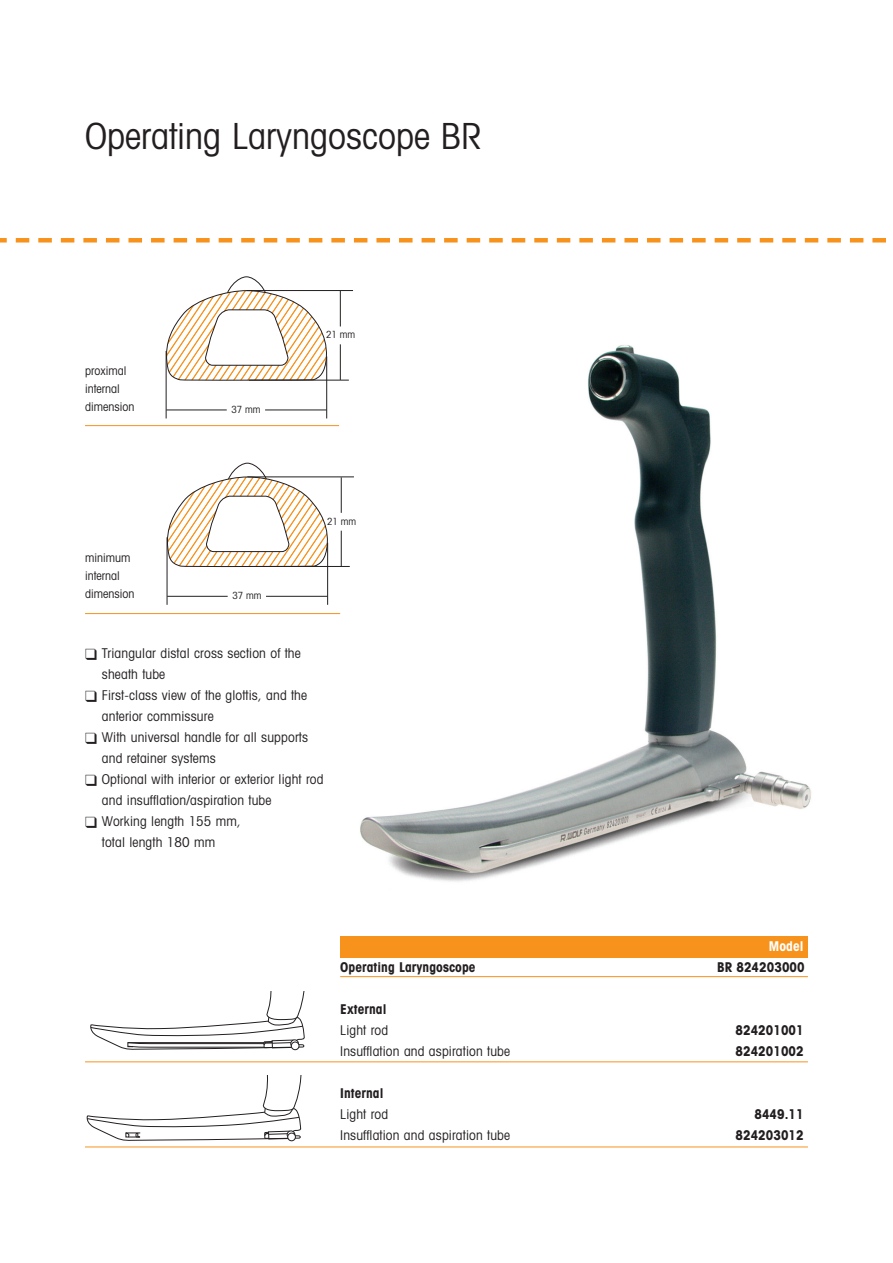
<style>
.page{position:relative;width:893px;height:1263px;background:#fff}
.page>*{position:absolute;margin:0;border:0;box-sizing:border-box;transform-origin:0 0}
.t1{font:condensed 36px "Avant Garde";color:#231f20}
.t2{font:condensed 13.5px/21px "Avant Garde";letter-spacing:.01em;color:#231f20}
.t3{font:700 condensed 13.5px "Avant Garde";letter-spacing:.005em;color:#231f20}
.t4{font:700 condensed 13.5px "Avant Garde";letter-spacing:.005em;color:#fff}
.t5{font:condensed 12px/18px "Avant Garde";color:#231f20}
.t6{font:condensed 9.9px "Avant Garde";color:#231f20}
</style>
<div class="page">
<svg style="left:0;top:238px;width:886px;height:4px"></svg>
<div style="left:340px;top:936px;width:468px;height:21px;background:#f7931d"></div>
<hr style="left:340px;top:976px;width:468px;height:1px;background:#f7931d">
<hr style="left:85px;top:1061px;width:723px;height:1px;background:#f7931d">
<hr style="left:85px;top:1146px;width:723px;height:1px;background:#f7931d">
<hr style="left:85px;top:425px;width:254px;height:1px;background:#f7931d">
<hr style="left:85px;top:613px;width:255px;height:1px;background:#f7931d">
<img style="left:352px;top:345px;width:459px;height:537px">
<svg style="left:165px;top:276px;width:164px;height:104px"></svg>
<hr style="left:166px;top:351px;width:1px;height:67px;background:#231f20">
<hr style="left:326px;top:356px;width:1px;height:62px;background:#231f20">
<hr style="left:166px;top:410px;width:61px;height:1px;background:#231f20">
<hr style="left:265px;top:410px;width:61px;height:1px;background:#231f20">
<hr style="left:249px;top:380px;width:100px;height:1px;background:#231f20">
<hr style="left:246px;top:290px;width:107px;height:1px;background:#231f20">
<hr style="left:340px;top:291px;width:1px;height:35px;background:#231f20">
<hr style="left:340px;top:344px;width:1px;height:36px;background:#231f20">
<svg style="left:166px;top:462px;width:164px;height:105px"></svg>
<hr style="left:167px;top:537px;width:1px;height:68px;background:#231f20">
<hr style="left:327px;top:543px;width:1px;height:62px;background:#231f20">
<hr style="left:167px;top:596px;width:61px;height:1px;background:#231f20">
<hr style="left:266px;top:596px;width:61px;height:1px;background:#231f20">
<hr style="left:250px;top:566px;width:100px;height:1px;background:#231f20">
<hr style="left:247px;top:477px;width:107px;height:1px;background:#231f20">
<hr style="left:341px;top:477px;width:1px;height:36px;background:#231f20">
<hr style="left:341px;top:531px;width:1px;height:35px;background:#231f20">
<svg style="left:90px;top:991px;width:215px;height:59px"></svg>
<svg style="left:87px;top:1076px;width:215px;height:65px"></svg>
<h1 class="t1" style="left:85px;top:123px;width:397px">Operating Laryngoscope BR</h1>
<p class="t5" style="left:85px;top:363px;width:51px">proximal internal dimension</p>
<p class="t5" style="left:85px;top:549px;width:51px">minimum internal dimension</p>
<p class="t6" style="left:231px;top:406px;width:31px">37 mm</p>
<p class="t6" style="left:232px;top:592px;width:31px">37 mm</p>
<p class="t6" style="left:326px;top:331px;width:31px">21 mm</p>
<p class="t6" style="left:327px;top:517px;width:31px">21 mm</p>
<p class="t2" style="left:102px;top:644px;width:200px;text-indent:-17px">❑ Triangular distal cross section of the sheath tube</p>
<p class="t2" style="left:102px;top:686px;width:207px;text-indent:-17px">❑ First-class view of the glottis, and the anterior commissure</p>
<p class="t2" style="left:102px;top:728px;width:208px;text-indent:-17px">❑ With universal handle for all supports and retainer systems</p>
<p class="t2" style="left:102px;top:770px;width:223px;text-indent:-17px">❑ Optional with interior or exterior light rod and insufflation/aspiration tube</p>
<p class="t2" style="left:102px;top:812px;width:141px;text-indent:-17px">❑ Working length 155 mm, total length 180 mm</p>
<p class="t4" style="left:769px;top:941px;width:36px">Model</p>
<p class="t3" style="left:340px;top:962px;width:137px">Operating Laryngoscope</p>
<p class="t3" style="left:717px;top:962px;width:89px">BR 824203000</p>
<p class="t3" style="left:340px;top:1004px;width:48px">External</p>
<p class="t2" style="left:340px;top:1021px;width:50px">Light rod</p>
<p class="t3" style="left:735px;top:1025px;width:70px">824201001</p>
<p class="t2" style="left:340px;top:1042px;width:171px">Insufflation and aspiration tube</p>
<p class="t3" style="left:735px;top:1046px;width:70px">824201002</p>
<p class="t3" style="left:340px;top:1088px;width:45px">Internal</p>
<p class="t2" style="left:340px;top:1105px;width:50px">Light rod</p>
<p class="t3" style="left:754px;top:1109px;width:51px">8449.11</p>
<p class="t2" style="left:340px;top:1126px;width:171px">Insufflation and aspiration tube</p>
<p class="t3" style="left:735px;top:1130px;width:70px">824203012</p>
</div>
